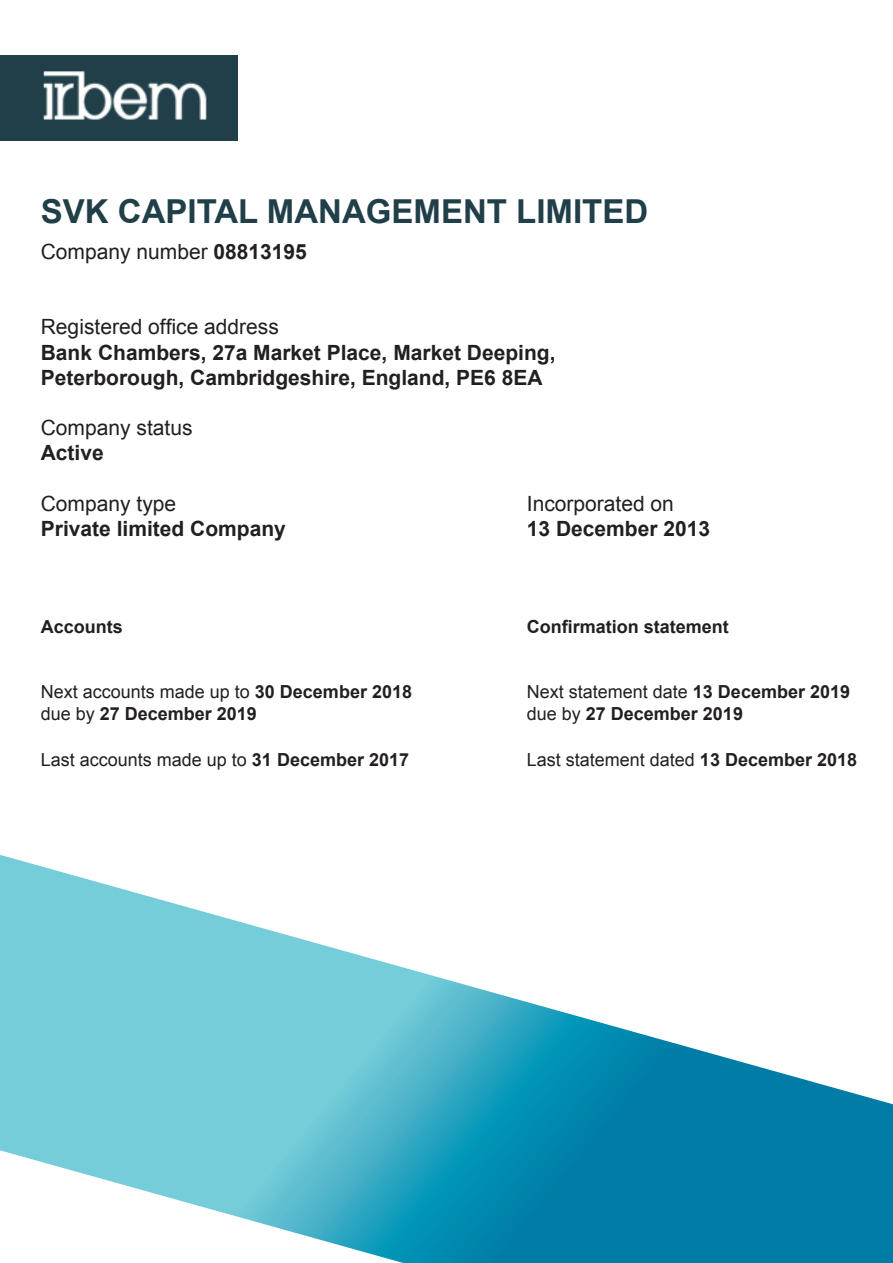
<style>
.page{position:relative;width:893px;height:1263px;background:#fff}
.page>*{position:absolute;margin:0;border:0;box-sizing:border-box;transform-origin:0 0}
.t1{font:700 33px "Arial";color:#213f49}
.t2{font:700 21px/25.2px "Arial";color:#231f20}
.t3{font:21px "Arial";color:#231f20}
.t4{font:18px "Arial";color:#231f20}
.t5{font:700 18px "Arial";color:#231f20}
.s1{font-weight:700}
.s2{font-weight:400}
</style>
<div class="page">
<div style="left:0;top:55px;width:238px;height:85px;background:#213f49"></div>
<img style="left:43px;top:71px;width:164px;height:49px">
<svg style="left:0;top:855px;width:893px;height:408px"></svg>
<h1 class="t1" style="left:41px;top:189px;width:609px">SVK CAPITAL MANAGEMENT LIMITED</h1>
<p class="t3" style="left:41px;top:238px;width:268px">Company number <span class="s1">08813195</span></p>
<p class="t3" style="left:41px;top:313px;width:240px">Registered office address</p>
<p class="t2" style="left:41px;top:340px;width:516px">Bank Chambers, 27a Market Place, Market Deeping,<br>Peterborough, Cambridgeshire, England, PE6 8EA</p>
<p class="t3" style="left:41px;top:414px;width:153px">Company status</p>
<p class="t2" style="left:41px;top:441px;width:65px">Active</p>
<p class="t3" style="left:41px;top:490px;width:137px">Company type</p>
<p class="t3" style="left:527px;top:490px;width:149px">Incorporated on</p>
<p class="t2" style="left:41px;top:517px;width:247px">Private limited Company</p>
<p class="t2" style="left:527px;top:517px;width:185px">13 December 2013</p>
<p class="t5" style="left:41px;top:615px;width:84px">Accounts</p>
<p class="t5" style="left:527px;top:615px;width:204px">Confirmation statement</p>
<p class="t4" style="left:41px;top:680px;width:373px">Next accounts made up to <span class="s1">30 December 2018</span></p>
<p class="t4" style="left:527px;top:680px;width:325px">Next statement date <span class="s1">13 December 2019</span></p>
<p class="t5" style="left:41px;top:701px;width:218px"><span class="s2">due by</span> 27 December 2019</p>
<p class="t5" style="left:527px;top:701px;width:218px"><span class="s2">due by</span> 27 December 2019</p>
<p class="t4" style="left:41px;top:748px;width:370px">Last accounts made up to <span class="s1">31 December 2017</span></p>
<p class="t4" style="left:527px;top:748px;width:332px">Last statement dated <span class="s1">13 December 2018</span></p>
</div>
